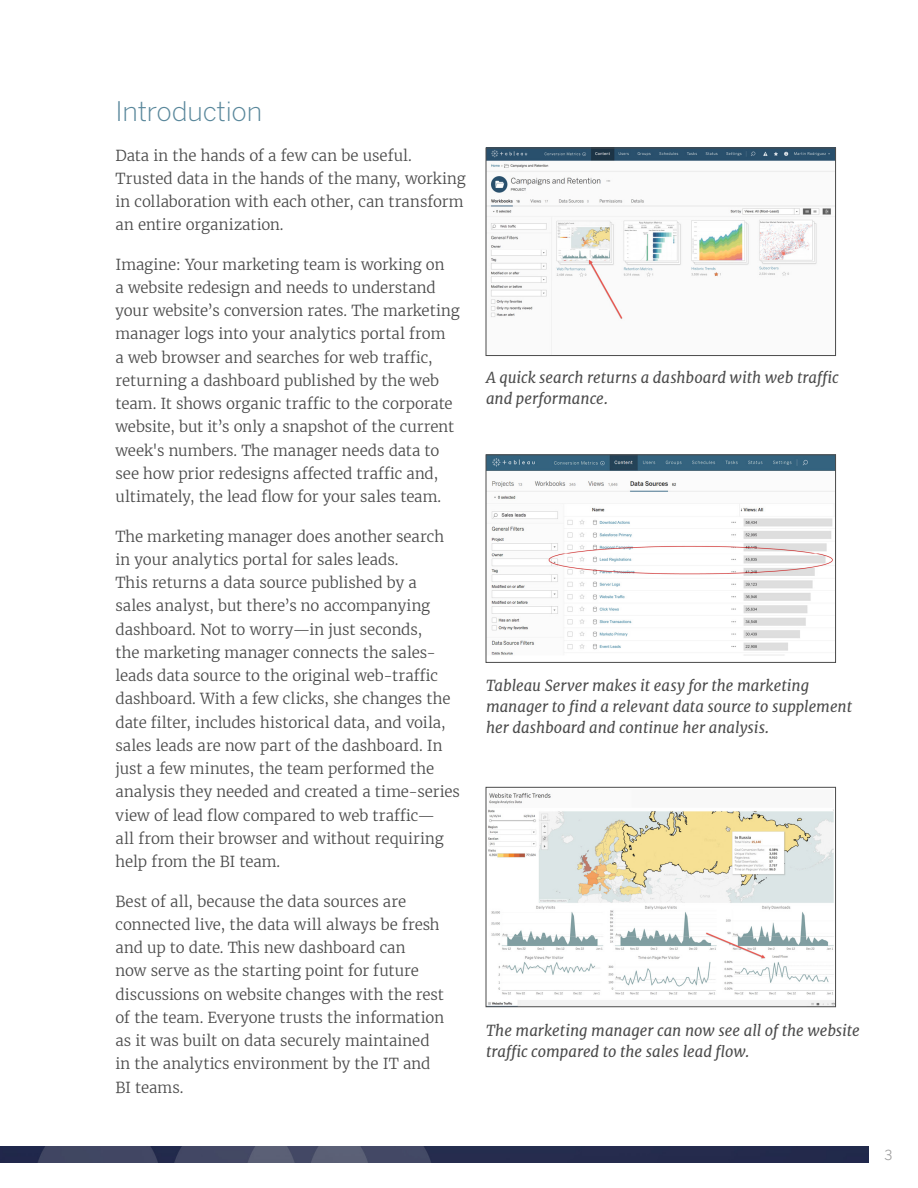
<style>
.page{position:relative;width:918px;height:1188px;background:#fff}
.page>*{position:absolute;margin:0;border:0;box-sizing:border-box;transform-origin:0 0}
.t1{font:300 27px "Benton Sans";letter-spacing:-.01em;color:#59879b}
.t2{font:300 15px/23.2px "Merriweather";letter-spacing:-.005em;color:#4b4b4b}
.t3{font:italic 15px/21px "Merriweather";color:#4b4b4b}
.t4{font:13.5px "Benton Sans";color:#9b9b9b}
</style>
<div class="page">
<img style="left:0;top:1147px;width:868px;height:15px">
<img style="left:488px;top:150px;width:346px;height:204px">
<div style="left:486px;top:148px;width:350px;height:208px;border:1px solid #4b4b4b"></div>
<img style="left:488px;top:456px;width:346px;height:200px">
<div style="left:486px;top:454px;width:350px;height:209px;border:1px solid #4b4b4b"></div>
<img style="left:488px;top:793px;width:346px;height:212px">
<div style="left:486px;top:787px;width:350px;height:220px;border:1px solid #4b4b4b"></div>
<h1 class="t1" style="left:116px;top:95px;width:148px">Introduction</h1>
<p class="t2" style="left:116px;top:143px;width:352px">Data in the hands of a few can be useful.<br>Trusted data in the hands of the many, working in collaboration with each other, can transform an entire organization.</p>
<p class="t2" style="left:116px;top:252px;width:346px">Imagine: Your marketing team is working on<br>a website redesign and needs to understand your website’s conversion rates. The marketing manager logs into your analytics portal from<br>a web browser and searches for web traffic, returning a dashboard published by the web team. It shows organic traffic to the corporate website, but it’s only a snapshot of the current week's numbers. The manager needs data to see how prior redesigns affected traffic and, ultimately, the lead flow for your sales team.</p>
<p class="t2" style="left:116px;top:524px;width:346px">The marketing manager does another search in your analytics portal for sales leads.<br>This returns a data source published by a<br>sales analyst, but there’s no accompanying dashboard. Not to worry—in just seconds,<br>the marketing manager connects the sales&shy;leads data source to the original web-traffic dashboard. With a few clicks, she changes the date filter, includes historical data, and voila, sales leads are now part of the dashboard. In just a few minutes, the team performed the analysis they needed and created a time-series view of lead flow compared to web traffic—<br>all from their browser and without requiring help from the BI team.</p>
<p class="t2" style="left:116px;top:889px;width:330px">Best of all, because the data sources are connected live, the data will always be fresh and up to date. This new dashboard can<br>now serve as the starting point for future discussions on website changes with the rest of the team. Everyone trusts the information as it was built on data securely maintained in the analytics environment by the IT and BI teams.</p>
<p class="t3" style="left:486px;top:366px;width:354px">A quick search returns a dashboard with web traffic and performance.</p>
<p class="t3" style="left:486px;top:675px;width:368px">Tableau Server makes it easy for the marketing manager to find a relevant data source to supplement her dashboard and continue her analysis.</p>
<p class="t3" style="left:486px;top:1020px;width:376px">The marketing manager can now see all of the website traffic compared to the sales lead flow.</p>
<p class="t4" style="left:885px;top:1147px;width:9px">3</p>
</div>
